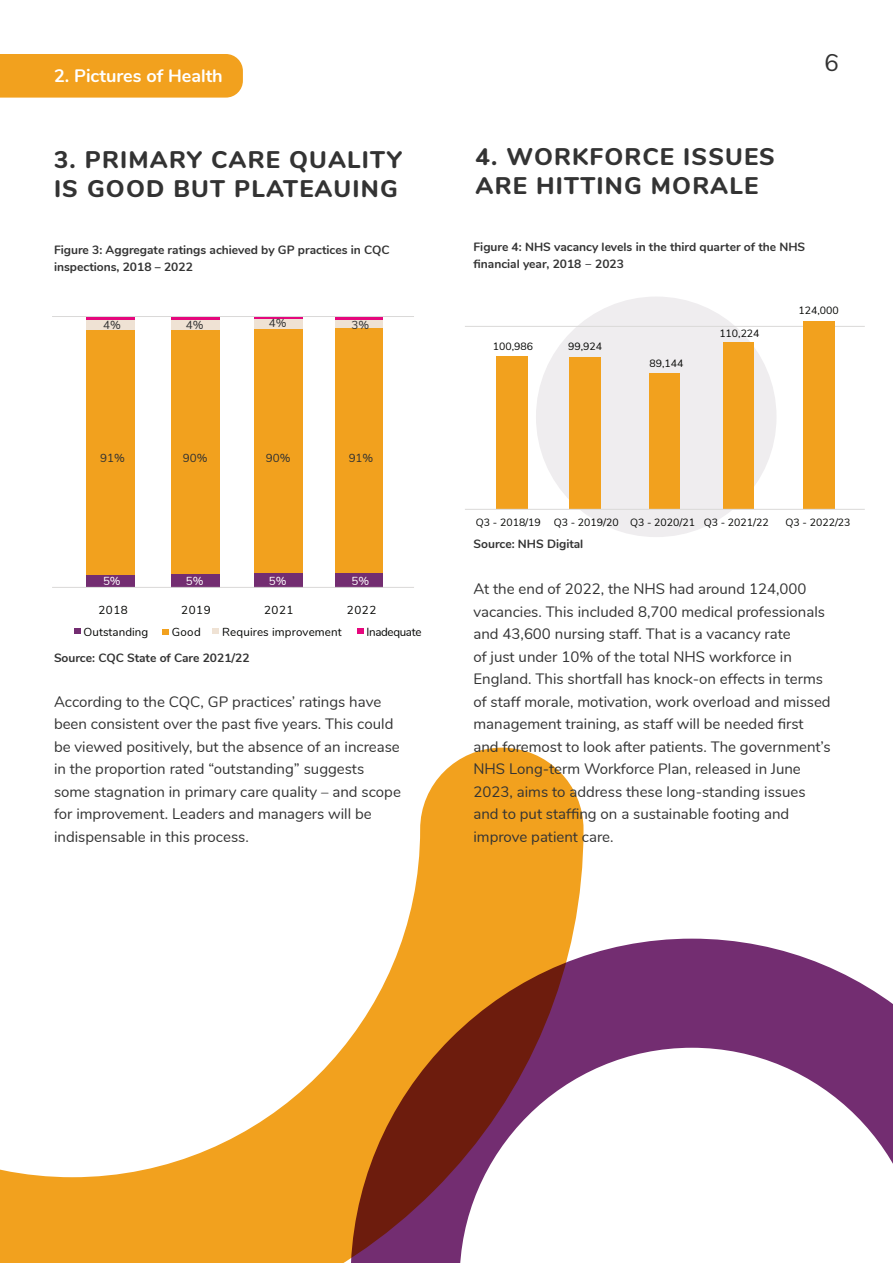
<style>
.page{position:relative;width:893px;height:1263px;background:#fff}
.page>*{position:absolute;margin:0;border:0;box-sizing:border-box;transform-origin:0 0}
.t1{font:800 24px/28.8px "Nunito";letter-spacing:.05em;color:#333}
.t2{font:24px "Nunito";color:#333}
.t3{font:700 18px "Nunito";color:#fff}
.t4{font:15px/22.5px "Nunito";color:#333}
.t5{font:700 12px/16.5px "Nunito";color:#333}
.t6{font:11.55px "Nunito";letter-spacing:.01em;color:#040503}
.t7{font:11.55px "Nunito";color:#313232}
.t8{font:11.55px "Nunito";letter-spacing:-.03em;color:#040503}
.t9{font:11.55px "Nunito";color:#fff}
.t10{font:10.5px "Nunito";color:#040503}
.s1{font-weight:400}
</style>
<div class="page">
<div style="left:536px;top:297px;width:240px;height:240px;background:#efedef;border-radius:50%"></div>
<div style="left:0;top:54px;width:243px;height:44px;background:#f2a11e"></div>
<div style="left:335px;top:573px;width:47px;height:14px;background:#732d71"></div>
<div style="left:254px;top:573px;width:49px;height:14px;background:#732d71"></div>
<div style="left:171px;top:573px;width:49px;height:14px;background:#732d71"></div>
<div style="left:335px;top:327px;width:47px;height:246px;background:#f2a11e"></div>
<div style="left:254px;top:329px;width:49px;height:244px;background:#f2a11e"></div>
<div style="left:171px;top:330px;width:49px;height:243px;background:#f2a11e"></div>
<div style="left:335px;top:320px;width:47px;height:7px;background:#efe2d4"></div>
<div style="left:254px;top:318px;width:49px;height:11px;background:#efe2d4"></div>
<div style="left:171px;top:320px;width:49px;height:10px;background:#efe2d4"></div>
<hr style="left:335px;top:317px;width:47px;height:3px;background:#e6077d">
<hr style="left:254px;top:317px;width:49px;height:1px;background:#e6077d">
<hr style="left:171px;top:317px;width:49px;height:3px;background:#e6077d">
<div style="left:86px;top:574px;width:49px;height:13px;background:#732d71"></div>
<div style="left:86px;top:330px;width:49px;height:244px;background:#f2a11e"></div>
<div style="left:86px;top:320px;width:49px;height:10px;background:#efe2d4"></div>
<hr style="left:86px;top:317px;width:49px;height:3px;background:#e6077d">
<hr style="left:52px;top:587px;width:362px;height:1px;background:#dad9d8">
<hr style="left:52px;top:316px;width:362px;height:1px;background:#dad9d8">
<div style="left:74px;top:628px;width:7px;height:6px;background:#732d71"></div>
<svg style="left:162px;top:629px;width:7px;height:5px"></svg>
<svg style="left:213px;top:628px;width:6px;height:6px"></svg>
<svg style="left:357px;top:628px;width:6px;height:6px"></svg>
<hr style="left:465px;top:326px;width:400px;height:1px;background:#dad9d8">
<div style="left:803px;top:321px;width:31px;height:188px;background:#f2a11e"></div>
<div style="left:723px;top:342px;width:31px;height:167px;background:#f2a11e"></div>
<div style="left:650px;top:374px;width:30px;height:135px;background:#f2a11e"></div>
<div style="left:570px;top:357px;width:31px;height:152px;background:#f2a11e"></div>
<div style="left:496px;top:356px;width:32px;height:153px;background:#f2a11e"></div>
<hr style="left:465px;top:509px;width:400px;height:1px;background:#dad9d8">
<svg style="left:0;top:748px;width:583px;height:515px"></svg>
<svg style="left:351px;top:939px;width:542px;height:324px"></svg>
<p class="t3" style="left:54px;top:63px;width:170px">2. Pictures of Health</p>
<h1 class="t2" style="left:825px;top:45px;width:16px">6</h1>
<p class="t1" style="left:54px;top:144px;width:350px">3. PRIMARY CARE QUALITY<br>IS GOOD BUT PLATEAUING</p>
<p class="t1" style="left:476px;top:141px;width:301px">4. WORKFORCE ISSUES<br>ARE HITTING MORALE</p>
<p class="t5" style="left:54px;top:241px;width:337px">Figure 3: Aggregate ratings achieved by GP practices in CQC inspections, 2018 – 2022</p>
<p class="t5" style="left:473px;top:238px;width:333px">Figure 4: NHS vacancy levels in the third quarter of the NHS financial year, 2018 <span class="s1">−</span> 2023</p>
<p class="t7" style="left:103px;top:316px;width:19px">4%</p>
<p class="t7" style="left:186px;top:316px;width:19px">4%</p>
<p class="t7" style="left:269px;top:315px;width:19px">4%</p>
<p class="t7" style="left:352px;top:316px;width:19px">3%</p>
<p class="t7" style="left:100px;top:449px;width:26px">91%</p>
<p class="t9" style="left:103px;top:572px;width:19px">5%</p>
<p class="t7" style="left:183px;top:449px;width:26px">90%</p>
<p class="t9" style="left:186px;top:572px;width:19px">5%</p>
<p class="t7" style="left:266px;top:449px;width:26px">90%</p>
<p class="t9" style="left:269px;top:572px;width:19px">5%</p>
<p class="t7" style="left:349px;top:449px;width:26px">91%</p>
<p class="t9" style="left:352px;top:572px;width:19px">5%</p>
<p class="t6" style="left:98px;top:601px;width:31px">2018</p>
<p class="t6" style="left:181px;top:601px;width:31px">2019</p>
<p class="t6" style="left:264px;top:601px;width:31px">2021</p>
<p class="t6" style="left:347px;top:601px;width:31px">2022</p>
<p class="t6" style="left:84px;top:623px;width:66px">Outstanding</p>
<p class="t6" style="left:172px;top:623px;width:31px">Good</p>
<p class="t6" style="left:222px;top:623px;width:121px">Requires improvement</p>
<p class="t8" style="left:367px;top:623px;width:56px">Inadequate</p>
<p class="t5" style="left:54px;top:648px;width:197px">Source: CQC State of Care 2021/22</p>
<p class="t4" style="left:54px;top:689px;width:348px">According to the CQC, GP practices’ ratings have been consistent over the past five years. This could be viewed positively, but the absence of an increase in the proportion rated “outstanding” suggests some stagnation in primary care quality – and scope for improvement. Leaders and managers will be indispensable in this process.</p>
<p class="t10" style="left:493px;top:339px;width:42px">100,986</p>
<p class="t10" style="left:568px;top:339px;width:35px">99,924</p>
<p class="t10" style="left:650px;top:356px;width:35px">89,144</p>
<p class="t10" style="left:719px;top:326px;width:42px">110,224</p>
<p class="t10" style="left:798px;top:303px;width:42px">124,000</p>
<p class="t10" style="left:476px;top:515px;width:66px">Q3 - 2018/19</p>
<p class="t10" style="left:554px;top:515px;width:66px">Q3 - 2019/20</p>
<p class="t5" style="left:473px;top:535px;width:111px">Source: NHS Digital</p>
<p class="t10" style="left:630px;top:515px;width:66px">Q3 - 2020/21</p>
<p class="t10" style="left:704px;top:515px;width:66px">Q3 - 2021/22</p>
<p class="t10" style="left:786px;top:515px;width:66px">Q3 - 2022/23</p>
<p class="t4" style="left:473px;top:577px;width:359px">At the end of 2022, the NHS had around 124,000 vacancies. This included 8,700 medical professionals and 43,600 nursing staff. That is a vacancy rate<br>of just under 10% of the total NHS workforce in England. This shortfall has knock-on effects in terms of staff morale, motivation, work overload and missed management training, as staff will be needed first and foremost to look after patients. The government’s NHS Long-term Workforce Plan, released in June 2023, aims to address these long-standing issues and to put staffing on a sustainable footing and improve patient care.</p>
</div>
